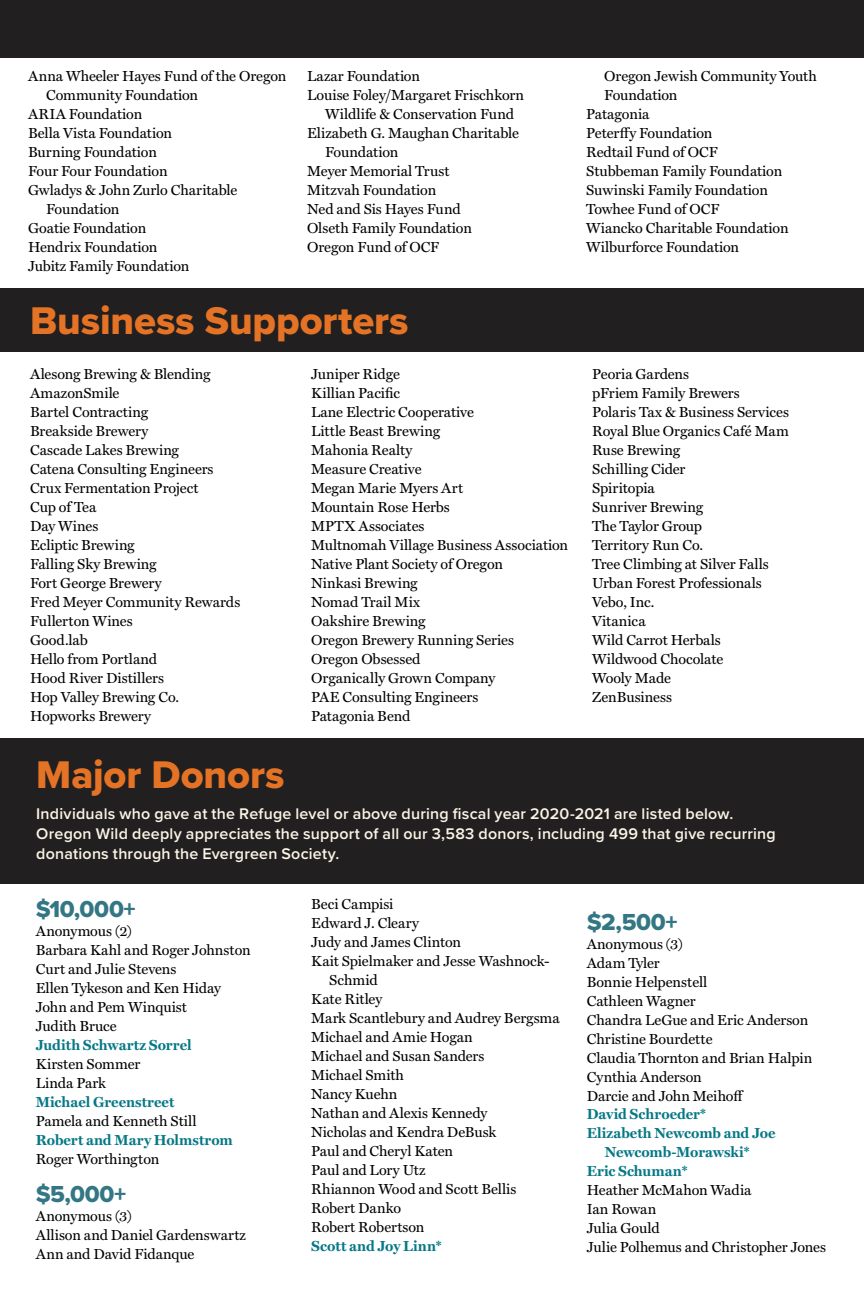
<style>
.page{position:relative;width:864px;height:1296px;background:#fff}
.page>*{position:absolute;margin:0;border:0;box-sizing:border-box;transform-origin:0 0}
.t1{font:40px "Proxima Nova Extrabld";letter-spacing:-.005em;color:#e47325}
.t2{font:24px "Proxima Nova Extrabld";letter-spacing:-.01em;color:#347784}
.t3{font:600 16px/20px "Proxima Nova";letter-spacing:.015em;color:#fbf5e7}
.t4{font:14.6px/19px "Miller Text";letter-spacing:-.005em;color:#000}
.t5{font:700 14.6px "Miller Text";color:#067886}
</style>
<div class="page">
<div style="left:0;top:288px;width:864px;height:63px;background:#221f20"></div>
<div style="left:0;top:738px;width:864px;height:146px;background:#221f20"></div>
<div style="left:0;top:0;width:864px;height:57px;background:#221f20"></div>
<p class="t4" style="left:28px;top:65px;width:260px">Anna Wheeler Hayes Fund of the Oregon</p>
<p class="t4" style="left:46px;top:84px;width:154px">Community Foundation</p>
<p class="t4" style="left:28px;top:103px;width:116px">ARIA Foundation</p>
<p class="t4" style="left:28px;top:122px;width:145px">Bella Vista Foundation</p>
<p class="t4" style="left:28px;top:141px;width:130px">Burning Foundation</p>
<p class="t4" style="left:28px;top:160px;width:141px">Four Four Foundation</p>
<p class="t4" style="left:28px;top:179px;width:211px">Gwladys &amp; John Zurlo Charitable</p>
<p class="t4" style="left:46px;top:198px;width:75px">Foundation</p>
<p class="t4" style="left:28px;top:217px;width:120px">Goatie Foundation</p>
<p class="t4" style="left:28px;top:236px;width:131px">Hendrix Foundation</p>
<p class="t4" style="left:28px;top:255px;width:163px">Jubitz Family Foundation</p>
<p class="t4" style="left:307px;top:65px;width:114px">Lazar Foundation</p>
<p class="t4" style="left:307px;top:84px;width:219px">Louise Foley/Margaret Frischkorn</p>
<p class="t4" style="left:325px;top:103px;width:190px">Wildlife &amp; Conservation Fund</p>
<p class="t4" style="left:307px;top:122px;width:213px">Elizabeth G. Maughan Charitable</p>
<p class="t4" style="left:325px;top:141px;width:75px">Foundation</p>
<p class="t4" style="left:307px;top:160px;width:144px">Meyer Memorial Trust</p>
<p class="t4" style="left:307px;top:179px;width:131px">Mitzvah Foundation</p>
<p class="t4" style="left:307px;top:198px;width:155px">Ned and Sis Hayes Fund</p>
<p class="t4" style="left:307px;top:217px;width:166px">Olseth Family Foundation</p>
<p class="t4" style="left:307px;top:236px;width:134px">Oregon Fund of OCF</p>
<h1 class="t1" style="left:30px;top:290px;width:380px">Business Supporters</h1>
<p class="t4" style="left:604px;top:65px;width:214px">Oregon Jewish Community Youth</p>
<p class="t4" style="left:604px;top:84px;width:75px">Foundation</p>
<p class="t4" style="left:586px;top:103px;width:65px">Patagonia</p>
<p class="t4" style="left:586px;top:122px;width:128px">Peterffy Foundation</p>
<p class="t4" style="left:586px;top:141px;width:133px">Redtail Fund of OCF</p>
<p class="t4" style="left:586px;top:160px;width:198px">Stubbeman Family Foundation</p>
<p class="t4" style="left:586px;top:179px;width:183px">Suwinski Family Foundation</p>
<p class="t4" style="left:586px;top:198px;width:135px">Towhee Fund of OCF</p>
<p class="t4" style="left:586px;top:217px;width:204px">Wiancko Charitable Foundation</p>
<p class="t4" style="left:586px;top:236px;width:155px">Wilburforce Foundation</p>
<p class="t4" style="left:30px;top:364px;width:212px">Alesong Brewing &amp; Blending<br>AmazonSmile<br>Bartel Contracting<br>Breakside Brewery<br>Cascade Lakes Brewing<br>Catena Consulting Engineers<br>Crux Fermentation Project<br>Cup of Tea<br>Day Wines<br>Ecliptic Brewing<br>Falling Sky Brewing<br>Fort George Brewery<br>Fred Meyer Community Rewards<br>Fullerton Wines<br>Good.lab<br>Hello from Portland<br>Hood River Distillers<br>Hop Valley Brewing Co.<br>Hopworks Brewery</p>
<p class="t4" style="left:311px;top:363px;width:259px">Juniper Ridge<br>Killian Pacific<br>Lane Electric Cooperative<br>Little Beast Brewing<br>Mahonia Realty<br>Measure Creative<br>Megan Marie Myers Art<br>Mountain Rose Herbs<br>MPTX Associates<br>Multnomah Village Business Association<br>Native Plant Society of Oregon<br>Ninkasi Brewing<br>Nomad Trail Mix<br>Oakshire Brewing<br>Oregon Brewery Running Series<br>Oregon Obsessed<br>Organically Grown Company<br>PAE Consulting Engineers<br>Patagonia Bend</p>
<p class="t4" style="left:592px;top:363px;width:199px">Peoria Gardens<br>pFriem Family Brewers<br>Polaris Tax &amp; Business Services<br>Royal Blue Organics Café Mam<br>Ruse Brewing<br>Schilling Cider<br>Spiritopia<br>Sunriver Brewing<br>The Taylor Group<br>Territory Run Co.<br>Tree Climbing at Silver Falls<br>Urban Forest Professionals<br>Vebo, Inc.<br>Vitanica<br>Wild Carrot Herbals<br>Wildwood Chocolate<br>Wooly Made<br>ZenBusiness</p>
<h1 class="t1" style="left:36px;top:745px;width:250px">Major Donors</h1>
<p class="t3" style="left:36px;top:803px;width:741px">Individuals who gave at the Refuge level or above during fiscal year 2020-2021 are listed below.<br>Oregon Wild deeply appreciates the support of all our 3,583 donors, including 499 that give recurring donations through the Evergreen Society.</p>
<h2 class="t2" style="left:36px;top:891px;width:101px">$10,000+</h2>
<p class="t4" style="left:36px;top:921px;width:217px">Anonymous (2)<br>Barbara Kahl and Roger Johnston<br>Curt and Julie Stevens<br>Ellen Tykeson and Ken Hiday<br>John and Pem Winquist<br>Judith Bruce</p>
<p class="t5" style="left:36px;top:1034px;width:157px">Judith Schwartz Sorrel</p>
<p class="t4" style="left:36px;top:1054px;width:106px">Kirsten Sommer<br>Linda Park</p>
<p class="t5" style="left:36px;top:1091px;width:140px">Michael Greenstreet</p>
<p class="t4" style="left:36px;top:1111px;width:162px">Pamela and Kenneth Still</p>
<p class="t5" style="left:36px;top:1129px;width:199px">Robert and Mary Holmstrom</p>
<p class="t4" style="left:36px;top:1149px;width:125px">Roger Worthington</p>
<h2 class="t2" style="left:36px;top:1176px;width:92px">$5,000+</h2>
<p class="t4" style="left:36px;top:1206px;width:212px">Anonymous (3)<br>Allison and Daniel Gardenswartz<br>Ann and David Fidanque</p>
<p class="t4" style="left:311px;top:894px;width:84px">Beci Campisi</p>
<p class="t4" style="left:311px;top:913px;width:109px">Edward J. Cleary</p>
<p class="t4" style="left:311px;top:932px;width:151px">Judy and James Clinton</p>
<p class="t4" style="left:311px;top:951px;width:240px">Kait Spielmaker and Jesse Washnock-</p>
<p class="t4" style="left:329px;top:970px;width:50px">Schmid</p>
<p class="t4" style="left:311px;top:989px;width:73px">Kate Ritley</p>
<p class="t4" style="left:311px;top:1008px;width:250px">Mark Scantlebury and Audrey Bergsma</p>
<p class="t4" style="left:311px;top:1027px;width:163px">Michael and Amie Hogan</p>
<p class="t4" style="left:311px;top:1046px;width:175px">Michael and Susan Sanders</p>
<p class="t4" style="left:311px;top:1065px;width:94px">Michael Smith</p>
<p class="t4" style="left:311px;top:1084px;width:88px">Nancy Kuehn</p>
<p class="t4" style="left:311px;top:1103px;width:178px">Nathan and Alexis Kennedy</p>
<p class="t4" style="left:311px;top:1122px;width:187px">Nicholas and Kendra DeBusk</p>
<p class="t4" style="left:311px;top:1141px;width:143px">Paul and Cheryl Katen</p>
<p class="t4" style="left:311px;top:1160px;width:116px">Paul and Lory Utz</p>
<p class="t4" style="left:311px;top:1179px;width:207px">Rhiannon Wood and Scott Bellis</p>
<p class="t4" style="left:311px;top:1198px;width:91px">Robert Danko</p>
<p class="t4" style="left:311px;top:1217px;width:115px">Robert Robertson</p>
<p class="t5" style="left:311px;top:1235px;width:132px">Scott and Joy Linn*</p>
<h2 class="t2" style="left:587px;top:904px;width:92px">$2,500+</h2>
<p class="t4" style="left:587px;top:933px;width:227px">Anonymous (3)<br>Adam Tyler<br>Bonnie Helpenstell<br>Cathleen Wagner<br>Chandra LeGue and Eric Anderson<br>Christine Bourdette<br>Claudia Thornton and Brian Halpin<br>Cynthia Anderson<br>Darcie and John Meihoff</p>
<p class="t5" style="left:587px;top:1103px;width:121px">David Schroeder*</p>
<p class="t5" style="left:587px;top:1122px;width:190px">Elizabeth Newcomb and Joe</p>
<p class="t5" style="left:605px;top:1141px;width:147px">Newcomb-Morawski*</p>
<p class="t5" style="left:587px;top:1160px;width:103px">Eric Schuman*</p>
<p class="t4" style="left:587px;top:1180px;width:241px">Heather McMahon Wadia<br>Ian Rowan<br>Julia Gould<br>Julie Polhemus and Christopher Jones</p>
</div>
